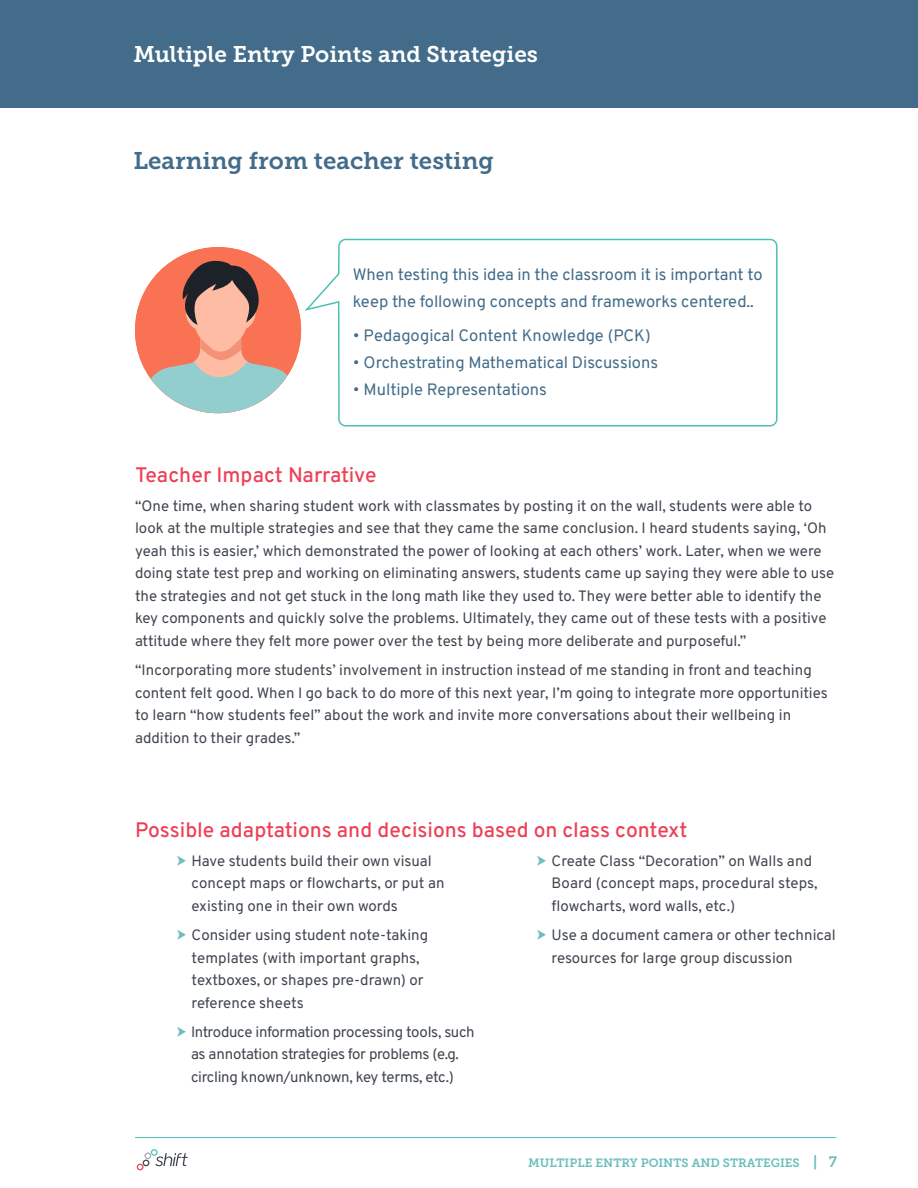
<style>
.page{position:relative;width:918px;height:1188px;background:#fff}
.page>*{position:absolute;margin:0;border:0;box-sizing:border-box;transform-origin:0 0}
.t1{font:24px "Museo Slab 700";color:#426c8a}
.t2{font:22.5px "Museo Slab 700";color:#fff}
.t3{font:500 21px "Overpass";color:#ed4057}
.t4{font:16.5px/27px "Overpass";letter-spacing:-.005em;color:#426c8a}
.t5{font:15px/22.5px "Overpass";color:#3f454f}
.t6{font:15px/22.5px "Overpass";letter-spacing:-.02em;color:#3f454f;text-align:center}
.t7{font:12px "Museo Slab 700";color:#6dbdbe}
.s1{font-weight:700;color:#6dbdbe}
.s2{font-size:15px}
</style>
<div class="page">
<hr style="left:135px;top:1137px;width:701px;height:1px;background:#4ebfb4">
<div style="left:0;top:0;width:918px;height:108px;background:#426c8a"></div>
<svg style="left:137px;top:1149px;width:51px;height:21px"></svg>
<svg style="left:304px;top:238px;width:474px;height:189px"></svg>
<svg style="left:135px;top:247px;width:166px;height:166px"></svg>
<h2 class="t2" style="left:133px;top:42px;width:406px">Multiple Entry Points and Strategies</h2>
<h1 class="t1" style="left:133px;top:147px;width:362px">Learning from teacher testing</h1>
<p class="t4" style="left:353px;top:262px;width:411px">When testing this idea in the classroom it is important to keep the following concepts and frameworks centered..</p>
<p class="t4" style="left:353px;top:323px;width:299px">• Pedagogical Content Knowledge (PCK)</p>
<p class="t4" style="left:353px;top:350px;width:307px">• Orchestrating Mathematical Discussions</p>
<p class="t4" style="left:353px;top:377px;width:196px">• Multiple Representations</p>
<h3 class="t3" style="left:135px;top:463px;width:243px">Teacher Impact Narrative</h3>
<p class="t5" style="left:135px;top:496px;width:701px">“One time, when sharing student work with classmates by posting it on the wall, students were able to look at the multiple strategies and see that they came the same conclusion. I heard students saying, ‘Oh yeah this is easier,’ which demonstrated the power of looking at each others’ work. Later, when we were doing state test prep and working on eliminating answers, students came up saying they were able to use the strategies and not get stuck in the long math like they used to. They were better able to identify the key components and quickly solve the problems. Ultimately, they came out of these tests with a positive attitude where they felt more power over the test by being more deliberate and purposeful.”</p>
<p class="t5" style="left:135px;top:660px;width:694px">“Incorporating more students’ involvement in instruction instead of me standing in front and teaching content felt good. When I go back to do more of this next year, I’m going to integrate more opportunities to learn “how students feel” about the work and invite more conversations about their wellbeing in addition to their grades.”</p>
<h3 class="t3" style="left:135px;top:818px;width:554px">Possible adaptations and decisions based on class context</h3>
<p class="t5" style="left:192px;top:851px;width:255px;text-indent:-16px"><span class="s1">⮞</span> Have students build their own visual concept maps or flowcharts, or put an existing one in their own words</p>
<p class="t5" style="left:192px;top:925px;width:238px;text-indent:-16px"><span class="s1">⮞</span> Consider using student note-taking templates (with important graphs, textboxes, or shapes pre-drawn) or reference sheets</p>
<p class="t6" style="left:176px;top:1022px;width:301px"><span class="s1">⮞</span> Introduce information processing tools, such as annotation strategies for problems (e.g. circling known/unknown, key terms, etc.)</p>
<p class="t5" style="left:552px;top:851px;width:267px;text-indent:-16px"><span class="s1">⮞</span> Create Class “Decoration” on Walls and<br>Board (concept maps, procedural steps, flowcharts, word walls, etc.)</p>
<p class="t5" style="left:552px;top:925px;width:286px;text-indent:-16px"><span class="s1">⮞</span> Use a document camera or other technical resources for large group discussion</p>
<p class="t7" style="left:528px;top:1156px;width:310px">MULTIPLE ENTRY POINTS AND STRATEGIES <span class="s2">| 7</span></p>
</div>
